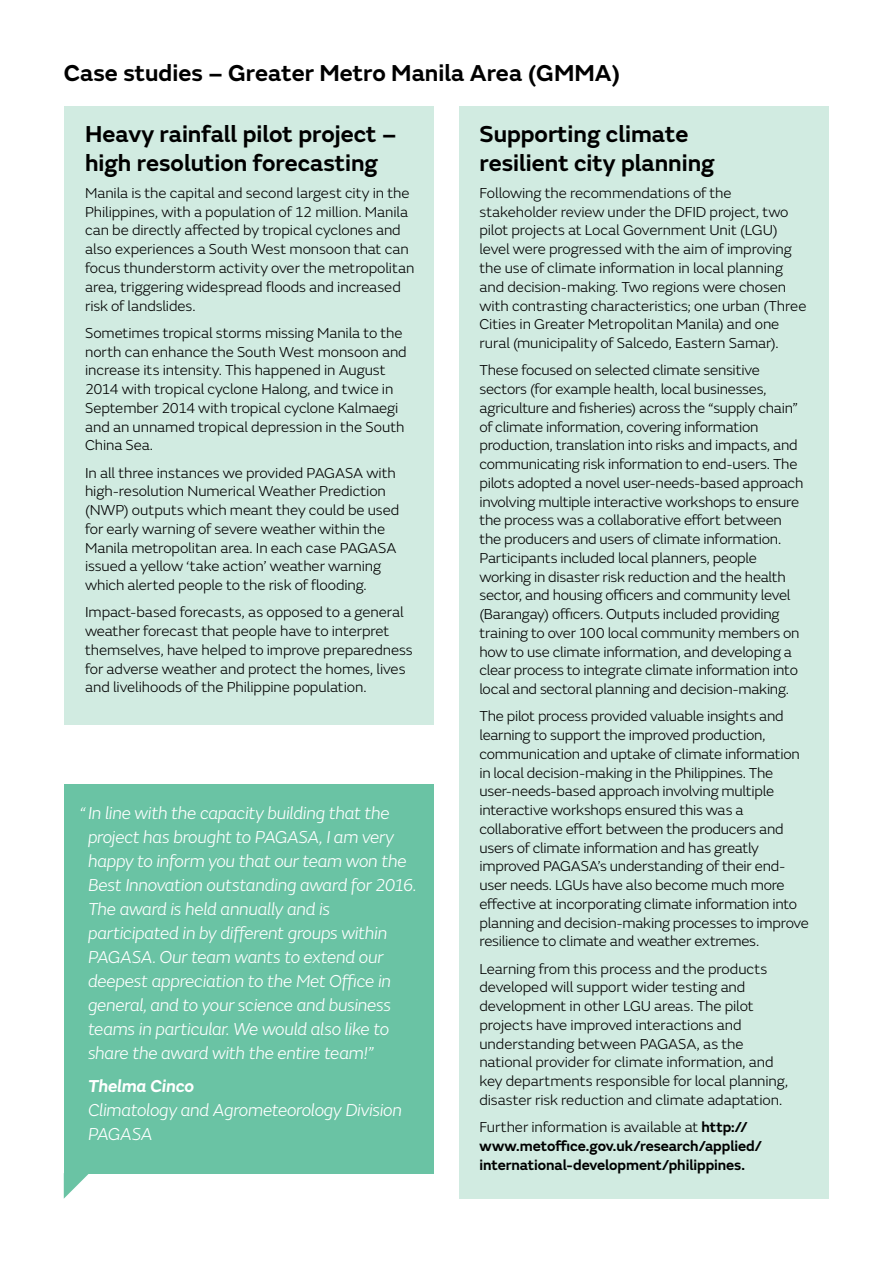
<style>
.page{position:relative;width:893px;height:1263px;background:#fff}
.page>*{position:absolute;margin:0;border:0;box-sizing:border-box;transform-origin:0 0}
.t1{font:600 24px/28.8px "FS Emeric";color:#000}
.t2{font:italic 300 18px/24px "FS Emeric";letter-spacing:-.015em;color:#fff}
.t3{font:italic 600 18px "FS Emeric";letter-spacing:-.015em;color:#fff}
.t4{font:300 15px/18.8px "FS Emeric";letter-spacing:-.01em;color:#000}
.t5{font:600 15px/18.8px "FS Emeric";letter-spacing:-.005em;color:#000}
.s1{font-weight:300}
</style>
<div class="page">
<div style="left:64px;top:106px;width:370px;height:618px;background:#d1ebe1"></div>
<div style="left:459px;top:106px;width:370px;height:1093px;background:#d1ebe1"></div>
<div style="left:64px;top:784px;width:370px;height:390px;background:#6ac3a4"></div>
<svg style="left:64px;top:1174px;width:25px;height:25px"></svg>
<h1 class="t1" style="left:64px;top:57px;width:558px">Case studies – Greater Metro Manila Area (GMMA)</h1>
<h1 class="t1" style="left:479px;top:118px;width:237px">Supporting climate resilient city planning</h1>
<p class="t4" style="left:479px;top:183px;width:328px">Following the recommendations of the stakeholder review under the DFID project, two pilot projects at Local Government Unit (LGU) level were progressed with the aim of improving the use of climate information in local planning and decision-making. Two regions were chosen with contrasting characteristics; one urban (Three Cities in Greater Metropolitan Manila) and one rural (municipality of Salcedo, Eastern Samar).</p>
<p class="t4" style="left:479px;top:360px;width:325px">These focused on selected climate sensitive sectors (for example health, local businesses, agriculture and fisheries) across the “supply chain” of climate information, covering information production, translation into risks and impacts, and communicating risk information to end-users. The pilots adopted a novel user-needs-based approach involving multiple interactive workshops to ensure the process was a collaborative effort between the producers and users of climate information.<br>Participants included local planners, people working in disaster risk reduction and the health sector, and housing officers and community level (Barangay) officers. Outputs included providing training to over 100 local community members on how to use climate information, and developing a clear process to integrate climate information into local and sectoral planning and decision-making.</p>
<p class="t4" style="left:479px;top:706px;width:331px">The pilot process provided valuable insights and learning to support the improved production, communication and uptake of climate information in local decision-making in the Philippines. The user-needs-based approach involving multiple interactive workshops ensured this was a collaborative effort between the producers and users of climate information and has greatly improved PAGASA’s understanding of their end&shy;user needs. LGUs have also become much more effective at incorporating climate information into planning and decision-making processes to improve resilience to climate and weather extremes.</p>
<p class="t4" style="left:479px;top:958px;width:310px">Learning from this process and the products developed will support wider testing and development in other LGU areas. The pilot projects have improved interactions and understanding between PAGASA, as the national provider for climate information, and key departments responsible for local planning, disaster risk reduction and climate adaptation.</p>
<p class="t5" style="left:479px;top:1117px;width:284px"><span class="s1">Further information is available at</span> http:// www.metoffice.gov.uk/research/applied/ international-development/philippines.</p>
<h1 class="t1" style="left:85px;top:118px;width:313px">Heavy rainfall pilot project – high resolution forecasting</h1>
<p class="t4" style="left:85px;top:183px;width:331px">Manila is the capital and second largest city in the Philippines, with a population of 12 million. Manila can be directly affected by tropical cyclones and also experiences a South West monsoon that can focus thunderstorm activity over the metropolitan area, triggering widespread floods and increased risk of landslides.</p>
<p class="t4" style="left:85px;top:323px;width:323px">Sometimes tropical storms missing Manila to the north can enhance the South West monsoon and increase its intensity. This happened in August 2014 with tropical cyclone Halong, and twice in September 2014 with tropical cyclone Kalmaegi and an unnamed tropical depression in the South China Sea.</p>
<p class="t4" style="left:85px;top:462px;width:316px">In all three instances we provided PAGASA with high-resolution Numerical Weather Prediction (NWP) outputs which meant they could be used for early warning of severe weather within the Manila metropolitan area. In each case PAGASA issued a yellow ‘take action’ weather warning which alerted people to the risk of flooding.</p>
<p class="t4" style="left:85px;top:602px;width:329px">Impact-based forecasts, as opposed to a general weather forecast that people have to interpret themselves, have helped to improve preparedness for adverse weather and protect the homes, lives and livelihoods of the Philippine population.</p>
<p class="t2" style="left:88px;top:800px;width:330px;text-indent:-9px">“ In line with the capacity building that the project has brought to PAGASA, I am very happy to inform you that our team won the Best Innovation outstanding award for 2016.<br>The award is held annually and is participated in by different groups within PAGASA. Our team wants to extend our deepest appreciation to the Met Office in general, and to your science and business teams in particular. We would also like to share the award with the entire team!”</p>
<p class="t3" style="left:88px;top:1071px;width:108px">Thelma Cinco</p>
<p class="t2" style="left:88px;top:1097px;width:315px">Climatology and Agrometeorology Division<br>PAGASA</p>
</div>
